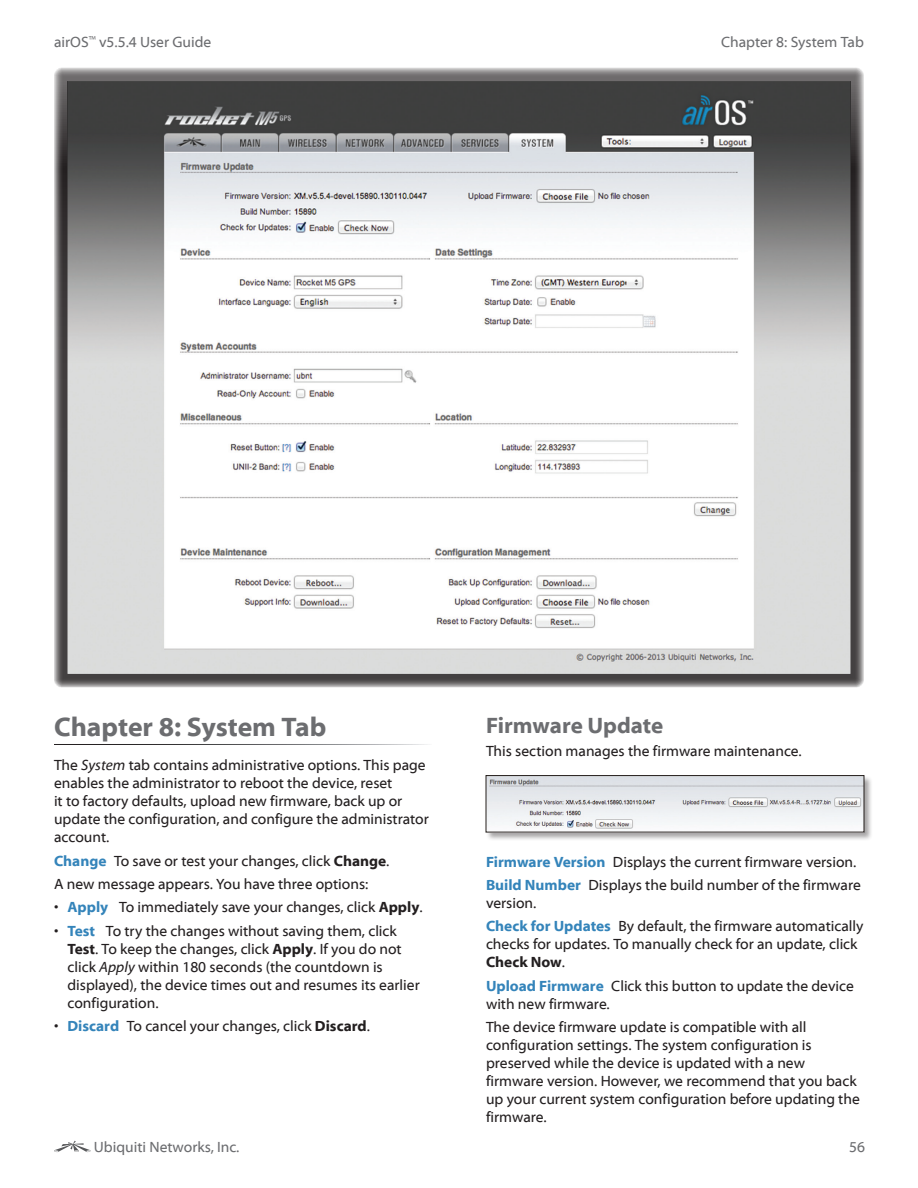
<style>
.page{position:relative;width:918px;height:1188px;background:#fff}
.page>*{position:absolute;margin:0;border:0;box-sizing:border-box;transform-origin:0 0}
.t1{font:700 27px "Myriad Web Pro";color:#6c6d70}
.t2{font:700 22.5px "Myriad Web Pro";letter-spacing:-.005em;color:#6c6d70}
.t3{font:15px/18px "Myriad Web Pro";color:#231f20}
.t4{font:15px "Myriad Web Pro";color:#6c6d70}
.s1{font-style:italic}
.s2{font-weight:700;color:#3484ba}
.s3{font-weight:700}
</style>
<div class="page">
<svg style="left:54px;top:1141px;width:37px;height:11px"></svg>
<div style="left:486px;top:775px;width:387px;height:66px;background:#231f20;opacity:.4"></div>
<img style="left:488px;top:777px;width:374px;height:53px">
<div style="left:486px;top:775px;width:378px;height:57px;border:1px solid #241e1b"></div>
<svg style="left:54px;top:67px;width:810px;height:621px"></svg>
<p class="t4" style="left:54px;top:33px;width:159px">airOS<sup>™</sup> v5.5.4 User Guide</p>
<p class="t4" style="left:721px;top:33px;width:144px">Chapter 8: System Tab</p>
<h1 class="t1" style="left:54px;top:712px;width:274px">Chapter 8: System Tab</h1>
<p class="t3" style="left:54px;top:757px;width:376px">The <span class="s1">System</span> tab contains administrative options. This page enables the administrator to reboot the device, reset<br>it to factory defaults, upload new firmware, back up or update the configuration, and configure the administrator account.</p>
<p class="t3" style="left:54px;top:849px;width:337px;line-height:23.4px"><span class="s2">Change</span> To save or test your changes, click <span class="s3">Change</span>.<br>A new message appears. You have three options:</p>
<p class="t3" style="left:54px;top:899px;width:370px">• <span class="s2">Apply</span> To immediately save your changes, click <span class="s3">Apply</span>.</p>
<p class="t3" style="left:68px;top:922px;width:354px;text-indent:-14px">• <span class="s2">Test</span> To try the changes without saving them, click <span class="s3">Test</span>. To keep the changes, click <span class="s3">Apply</span>. If you do not click <span class="s1">Apply</span> within 180 seconds (the countdown is displayed), the device times out and resumes its earlier configuration.</p>
<p class="t3" style="left:54px;top:1018px;width:317px">• <span class="s2">Discard</span> To cancel your changes, click <span class="s3">Discard</span>.</p>
<p class="t4" style="left:94px;top:1139px;width:147px">Ubiquiti Networks, Inc.</p>
<h2 class="t2" style="left:486px;top:713px;width:179px">Firmware Update</h2>
<p class="t3" style="left:486px;top:742px;width:317px">This section manages the firmware maintenance.</p>
<p class="t3" style="left:486px;top:850px;width:376px;line-height:23.4px"><span class="s2">Firmware Version</span> Displays the current firmware version.<br><span class="s2">Build Number</span> Displays the build number of the firmware</p>
<p class="t3" style="left:486px;top:892px;width:379px;line-height:23.4px">version.<br><span class="s2">Check for Updates</span> By default, the firmware automatically</p>
<p class="t3" style="left:486px;top:936px;width:373px">checks for updates. To manually check for an update, click<br><span class="s3">Check Now</span>.</p>
<p class="t3" style="left:486px;top:977px;width:369px"><span class="s2">Upload Firmware</span> Click this button to update the device with new firmware.</p>
<p class="t3" style="left:486px;top:1019px;width:375px">The device firmware update is compatible with all configuration settings. The system configuration is preserved while the device is updated with a new firmware version. However, we recommend that you back up your current system configuration before updating the firmware.</p>
<p class="t4" style="left:849px;top:1139px;width:17px">56</p>
</div>
